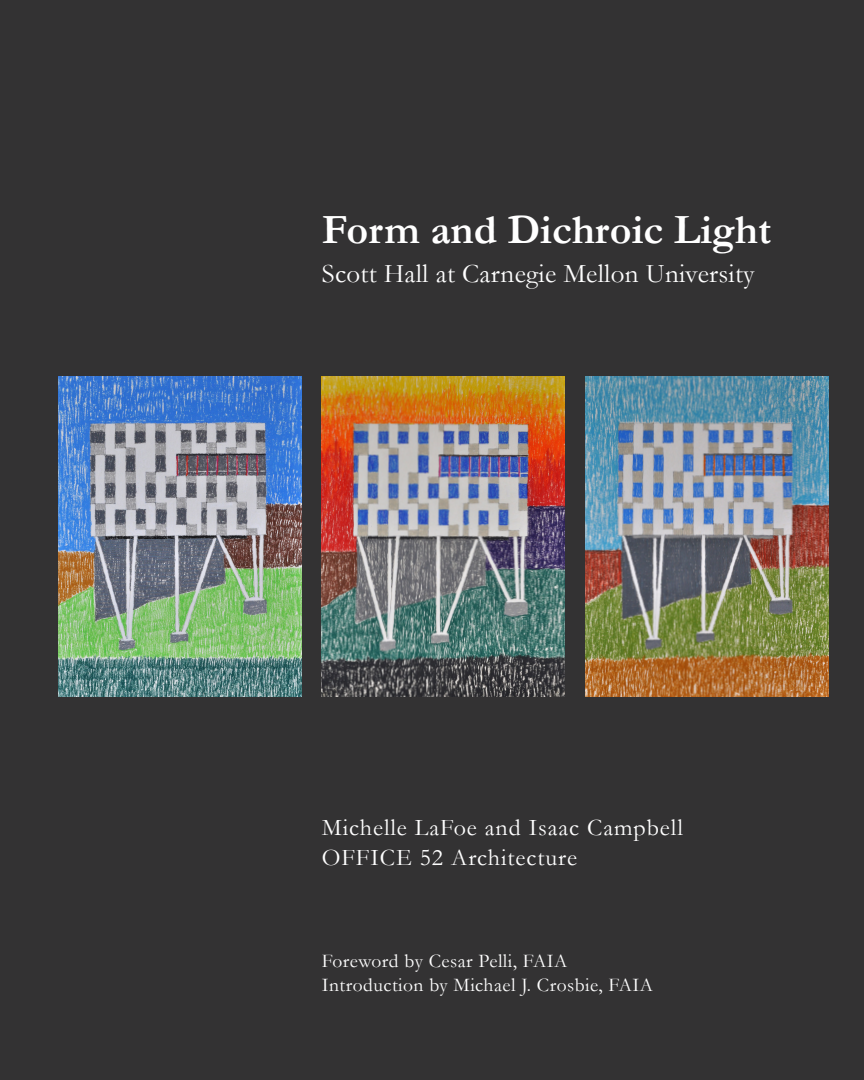
<style>
.page{position:relative;width:864px;height:1080px;background:#333233}
.page>*{position:absolute;margin:0;border:0;box-sizing:border-box;transform-origin:0 0}
.t1{font:700 42px "Garamond";color:#fff}
.t2{font:27px "Garamond";letter-spacing:.01em;color:#fff}
.t3{font:24px/30px "Garamond";letter-spacing:.04em;color:#fff}
.t4{font:19.5px/23.4px "Garamond";letter-spacing:.025em;color:#fff}
</style>
<div class="page">
<img style="left:59px;top:376px;width:243px;height:321px">
<img style="left:322px;top:376px;width:243px;height:321px">
<img style="left:585px;top:376px;width:243px;height:321px">
<p class="t1" style="left:322px;top:201px;width:451px">Form and Dichroic Light</p>
<p class="t2" style="left:322px;top:255px;width:434px">Scott Hall at Carnegie Mellon University</p>
<p class="t3" style="left:322px;top:811px;width:363px">Michelle LaFoe and Isaac Campbell<br>OFFICE 52 Architecture</p>
<p class="t4" style="left:322px;top:949px;width:333px">Foreword by Cesar Pelli, FAIA<br>Introduction by Michael J. Crosbie, FAIA</p>
</div>
